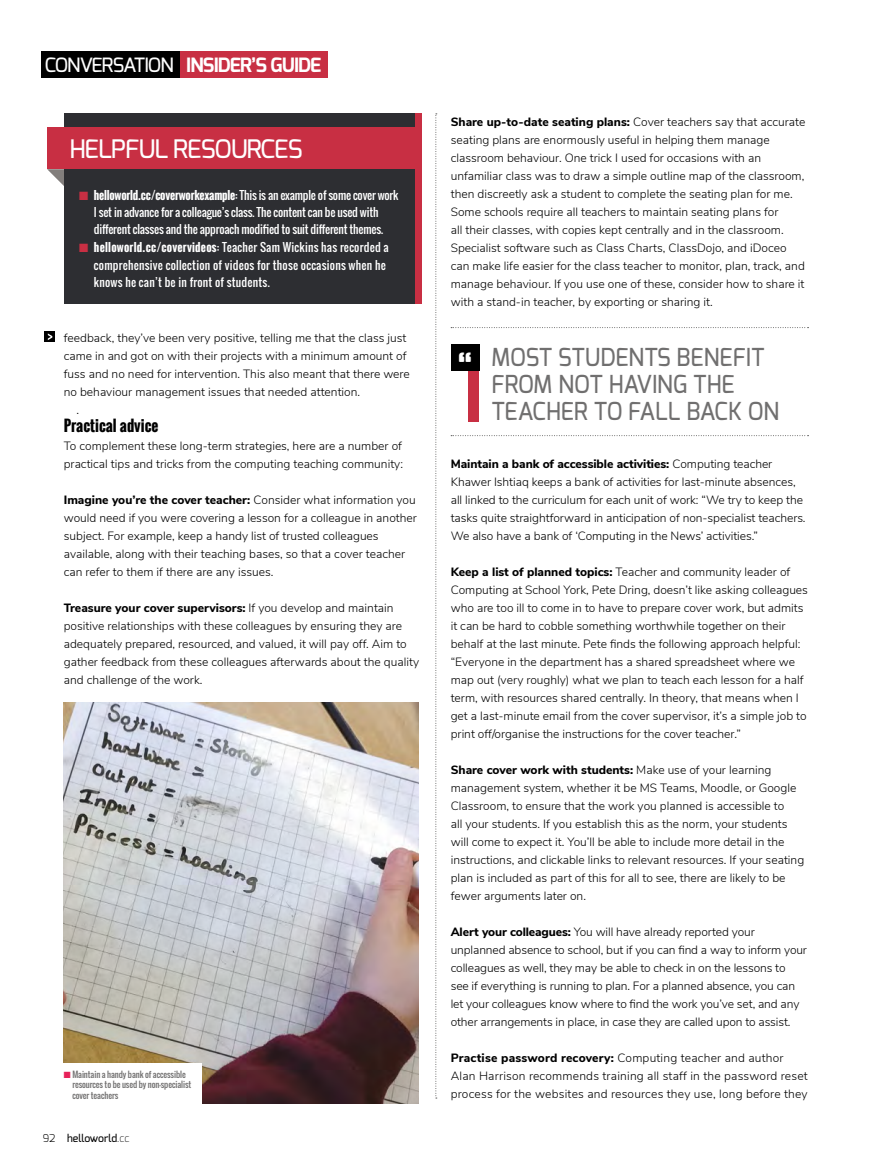
<style>
.page{position:relative;width:893px;height:1174px;background:#fff}
.page>*{position:absolute;margin:0;border:0;box-sizing:border-box;transform-origin:0 0}
.t1{font:700 37.05px "Exo";color:#fff}
.t2{font:500 25.5px "Exo";letter-spacing:-.04em;color:#fff}
.t3{font:500 24.75px/27px "Exo";color:#706f6f;scale:.94 1}
.t4{font:700 19.65px "Exo";letter-spacing:-.04em;color:#fff}
.t5{font:700 15px "Oswald";color:#000}
.t6{font:300 12px/18px "Nunito Sans";color:#000}
.t7{font:11.25px/17.2px "Oswald";letter-spacing:-.015em;color:#fff;text-align:center}
.t8{font:11.25px/17.2px "Oswald";letter-spacing:.02em;color:#fff}
.t9{font:500 10.5px "Exo";letter-spacing:-.01em;color:#000}
.t10{font:8.25px/10.5px "Oswald";letter-spacing:-.01em;color:#706f6f}
.s1{font-weight:500}
.s2{color:#c82f43}
.s3{font-weight:700}
.s4{font-weight:800}
.s5{color:#e7215a}
.s6{font-weight:300}
.s7{font-weight:200}
</style>
<div class="page">
<div style="left:180px;top:51px;width:148px;height:27px;background:#c82f43"></div>
<div style="left:42px;top:51px;width:138px;height:27px;background:#000"></div>
<div style="left:44px;top:331px;width:11px;height:11px;background:#000"></div>
<svg style="left:48px;top:333px;width:4px;height:7px"></svg>
<div style="left:469px;top:365px;width:10px;height:57px;background:#c82f43"></div>
<div style="left:451px;top:344px;width:28px;height:26px;background:#000"></div>
<svg style="left:451px;top:327px;width:357px;height:1px"></svg>
<svg style="left:451px;top:435px;width:357px;height:1px"></svg>
<svg style="left:47px;top:169px;width:17px;height:17px"></svg>
<div style="left:64px;top:113px;width:355px;height:191px;background:#2d2e32"></div>
<div style="left:47px;top:128px;width:371px;height:41px;background:#c82f43"></div>
<div style="left:415px;top:113px;width:7px;height:191px;background:#c82f43"></div>
<svg style="left:435px;top:113px;width:2px;height:985px"></svg>
<img style="left:64px;top:702px;width:355px;height:401px">
<div style="left:55px;top:1063px;width:147px;height:48px;background:#fff"></div>
<h3 class="t4" style="left:45px;top:52px;width:278px"><span class="s1">CONVERSATION</span> INSIDER’S GUIDE</h3>
<h2 class="t2" style="left:69px;top:132px;width:235px">HELPFUL RESOURCES</h2>
<p class="t7" style="left:79px;top:186px;width:321px"><span class="s2">■</span> <span class="s3">helloworld.cc/coverworkexample</span>: This is an example of some cover work<br>I set in advance for a colleague’s class. The content can be used with different classes and the approach modified to suit different themes.</p>
<p class="t8" style="left:94px;top:239px;width:296px;text-indent:-15px"><span class="s2">■</span> <span class="s3">helloworld.cc/covervideos</span>: Teacher Sam Wickins has recorded a comprehensive collection of videos for those occasions when he knows he can’t be in front of students.</p>
<p class="t6" style="left:64px;top:328px;width:344px">feedback, they’ve been very positive, telling me that the class just</p>
<p class="t6" style="left:64px;top:346px;width:344px">came in and got on with their projects with a minimum amount of</p>
<p class="t6" style="left:64px;top:364px;width:348px">fuss and no need for intervention. This also meant that there were</p>
<p class="t6" style="left:64px;top:382px;width:298px">no behaviour management issues that needed attention.</p>
<p class="t6" style="left:77px;top:400px;width:4px">.</p>
<p class="t5" style="left:64px;top:414px;width:96px">Practical advice</p>
<p class="t6" style="left:64px;top:436px;width:341px">To complement these long-term strategies, here are a number of practical tips and tricks from the computing teaching community:</p>
<p class="t6" style="left:64px;top:490px;width:355px"><span class="s4">Imagine you’re the cover teacher:</span> Consider what information you would need if you were covering a lesson for a colleague in another subject. For example, keep a handy list of trusted colleagues available, along with their teaching bases, so that a cover teacher can refer to them if there are any issues.</p>
<p class="t6" style="left:64px;top:598px;width:357px"><span class="s4">Treasure your cover supervisors:</span> If you develop and maintain positive relationships with these colleagues by ensuring they are adequately prepared, resourced, and valued, it will pay off. Aim to gather feedback from these colleagues afterwards about the quality and challenge of the work.</p>
<p class="t10" style="left:72px;top:1068px;width:120px;text-indent:-9px"><span class="s5">■</span> Maintain a handy bank of accessible resources to be used by non-specialist cover teachers</p>
<p class="t9" style="left:43px;top:1132px;width:88px"><span class="s6">92</span> helloworld<span class="s7">.cc</span></p>
<p class="t6" style="left:451px;top:112px;width:356px"><span class="s4">Share up-to-date seating plans:</span> Cover teachers say that accurate seating plans are enormously useful in helping them manage classroom behaviour. One trick I used for occasions with an unfamiliar class was to draw a simple outline map of the classroom, then discreetly ask a student to complete the seating plan for me.<br>Some schools require all teachers to maintain seating plans for<br>all their classes, with copies kept centrally and in the classroom.<br>Specialist software such as Class Charts, ClassDojo, and iDoceo can make life easier for the class teacher to monitor, plan, track, and manage behaviour. If you use one of these, consider how to share it with a stand-in teacher, by exporting or sharing it.</p>
<h1 class="t1" style="left:457px;top:342px;width:17px">“</h1>
<h3 class="t3" style="left:492px;top:344px;width:308px">MOST STUDENTS BENEFIT<br>FROM NOT HAVING THE<br>TEACHER TO FALL BACK ON</h3>
<p class="t6" style="left:451px;top:454px;width:356px"><span class="s4">Maintain a bank of accessible activities:</span> Computing teacher Khawer Ishtiaq keeps a bank of activities for last-minute absences, all linked to the curriculum for each unit of work: “We try to keep the tasks quite straightforward in anticipation of non-specialist teachers.<br>We also have a bank of ‘Computing in the News’ activities.”</p>
<p class="t6" style="left:451px;top:562px;width:359px"><span class="s4">Keep a list of planned topics:</span> Teacher and community leader of Computing at School York, Pete Dring, doesn’t like asking colleagues who are too ill to come in to have to prepare cover work, but admits it can be hard to cobble something worthwhile together on their behalf at the last minute. Pete finds the following approach helpful: “Everyone in the department has a shared spreadsheet where we map out (very roughly) what we plan to teach each lesson for a half term, with resources shared centrally. In theory, that means when I get a last-minute email from the cover supervisor, it’s a simple job to print off/organise the instructions for the cover teacher.”</p>
<p class="t6" style="left:451px;top:760px;width:355px"><span class="s4">Share cover work with students:</span> Make use of your learning management system, whether it be MS Teams, Moodle, or Google Classroom, to ensure that the work you planned is accessible to<br>all your students. If you establish this as the norm, your students will come to expect it. You’ll be able to include more detail in the instructions, and clickable links to relevant resources. If your seating plan is included as part of this for all to see, there are likely to be fewer arguments later on.</p>
<p class="t6" style="left:451px;top:922px;width:358px"><span class="s4">Alert your colleagues:</span> You will have already reported your unplanned absence to school, but if you can find a way to inform your colleagues as well, they may be able to check in on the lessons to<br>see if everything is running to plan. For a planned absence, you can let your colleagues know where to find the work you’ve set, and any other arrangements in place, in case they are called upon to assist.</p>
<p class="t6" style="left:451px;top:1048px;width:358px"><span class="s4">Practise password recovery:</span> Computing teacher and author<br>Alan Harrison recommends training all staff in the password reset process for the websites and resources they use, long before they</p>
</div>
